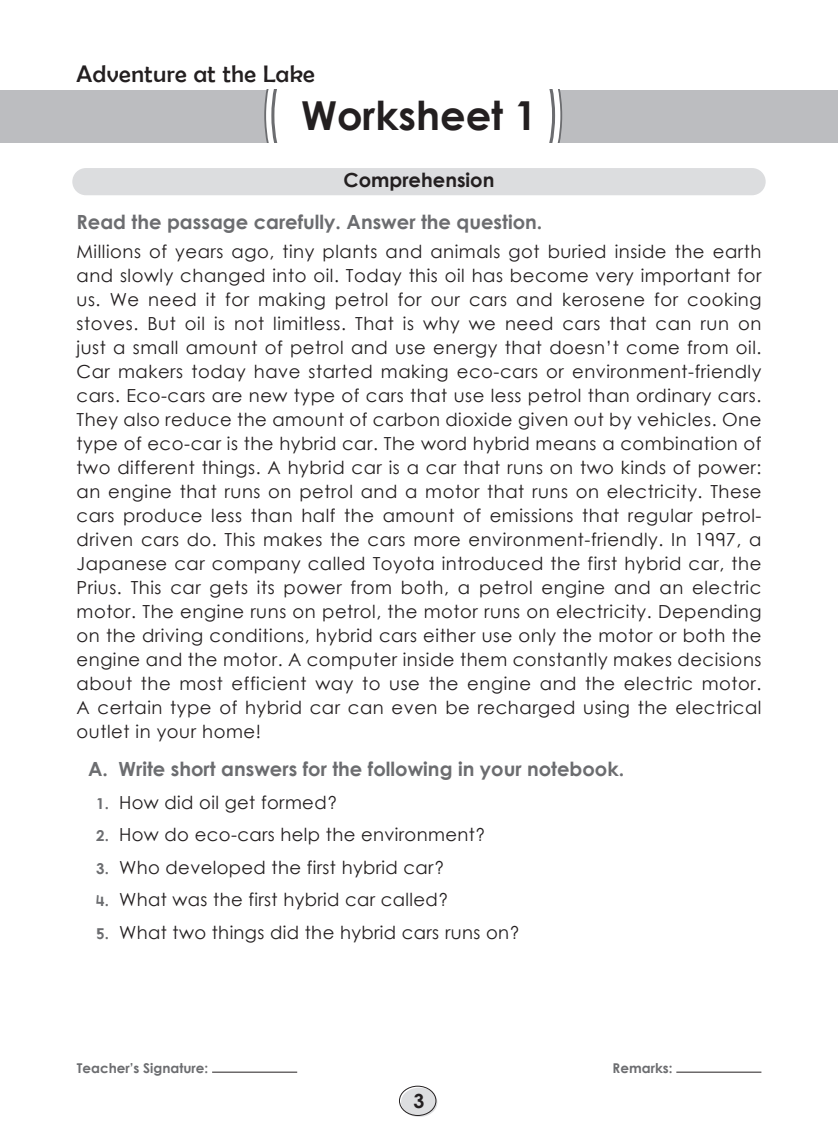
<style>
.page{position:relative;width:838px;height:1136px;background:#fff}
.page>*{position:absolute;margin:0;border:0;box-sizing:border-box;transform-origin:0 0}
.Rubric{font:39.9px "Century Gothic Bold New";color:#231f20}
.Chapter_heading{font:24px "Berlin Sans FB";letter-spacing:.02em;color:#231f20}
.Rubric-2{font:19.5px "Century Gothic Bold New";color:#6c6d70}
.Left_Heading{font:19.5px "Century Gothic Bold New";color:#6c6d70}
.Center_heading{font:19.5px "Century Gothic Bold New";color:#231f20}
.Text{font:18px/24px "Century Gothic Regular New";letter-spacing:.03em;color:#231f20;text-align:justify}
.Sub_rubric{font:18px "Century Gothic Regular New";letter-spacing:.02em;color:#231f20}
.t1{font:13.5px "Century Gothic Bold New";color:#6c6d70}
.s1{font-family:"Century Gothic Bold New";font-size:15px;color:#6c6d70}
</style>
<div class="page">
<hr style="left:212px;top:1071px;width:85px;height:1px;background:#231f20">
<hr style="left:676px;top:1071px;width:85px;height:1px;background:#231f20">
<div style="left:401px;top:1087px;width:36px;height:29px;background:#dddee0;border-radius:50%"></div>
<div style="left:399px;top:1085px;width:37px;height:30px;border:1px solid #231f20;border-radius:50%"></div>
<div style="left:72px;top:168px;width:693px;height:27px;background:#dcdddf;border-radius:14px"></div>
<div style="left:0;top:90px;width:838px;height:52px;background:#bcbdc0"></div>
<div style="left:264px;top:90px;width:298px;height:52px;background:#fff"></div>
<p class="Chapter_heading" style="left:77px;top:60px;width:240px">Adventure at the Lake</p>
<p class="Rubric" style="left:301px;top:85px;width:237px">Worksheet 1</p>
<p class="Center_heading" style="left:343px;top:165px;width:152px">Comprehension</p>
<p class="Left_Heading" style="left:77px;top:207px;width:467px">Read the passage carefully. Answer the question.</p>
<p class="Text" style="left:77px;top:239px;width:686px">Millions of years ago, tiny plants and animals got buried inside the earth and slowly changed into oil. Today this oil has become very important for us. We need it for making petrol for our cars and kerosene for cooking stoves. But oil is not limitless. That is why we need cars that can run on just a small amount of petrol and use energy that doesn’t come from oil.<br>Car makers today have started making eco-cars or environment-friendly cars. Eco-cars are new type of cars that use less petrol than ordinary cars.<br>They also reduce the amount of carbon dioxide given out by vehicles. One type of eco-car is the hybrid car. The word hybrid means a combination of two different things. A hybrid car is a car that runs on two kinds of power: an engine that runs on petrol and a motor that runs on electricity. These cars produce less than half the amount of emissions that regular petrol&shy;driven cars do. This makes the cars more environment-friendly. In 1997, a Japanese car company called Toyota introduced the first hybrid car, the Prius. This car gets its power from both, a petrol engine and an electric motor. The engine runs on petrol, the motor runs on electricity. Depending on the driving conditions, hybrid cars either use only the motor or both the engine and the motor. A computer inside them constantly makes decisions about the most efficient way to use the engine and the electric motor.<br>A certain type of hybrid car can even be recharged using the electrical outlet in your home!</p>
<p class="Rubric-2" style="left:88px;top:754px;width:537px">A. Write short answers for the following in your notebook.</p>
<p class="Sub_rubric" style="left:96px;top:789px;width:243px"><span class="s1">1.</span> How did oil get formed?</p>
<p class="Sub_rubric" style="left:96px;top:822px;width:391px"><span class="s1">2.</span> How do eco-cars help the environment?</p>
<p class="Sub_rubric" style="left:96px;top:854px;width:350px"><span class="s1">3.</span> Who developed the first hybrid car?</p>
<p class="Sub_rubric" style="left:96px;top:887px;width:354px"><span class="s1">4.</span> What was the first hybrid car called?</p>
<p class="Sub_rubric" style="left:96px;top:919px;width:426px"><span class="s1">5.</span> What two things did the hybrid cars runs on?</p>
<p class="t1" style="left:77px;top:1057px;width:133px">Teacher’s Signature:</p>
<p class="t1" style="left:612px;top:1057px;width:61px">Remarks:</p>
<p class="Center_heading" style="left:413px;top:1085px;width:12px">3</p>
</div>
